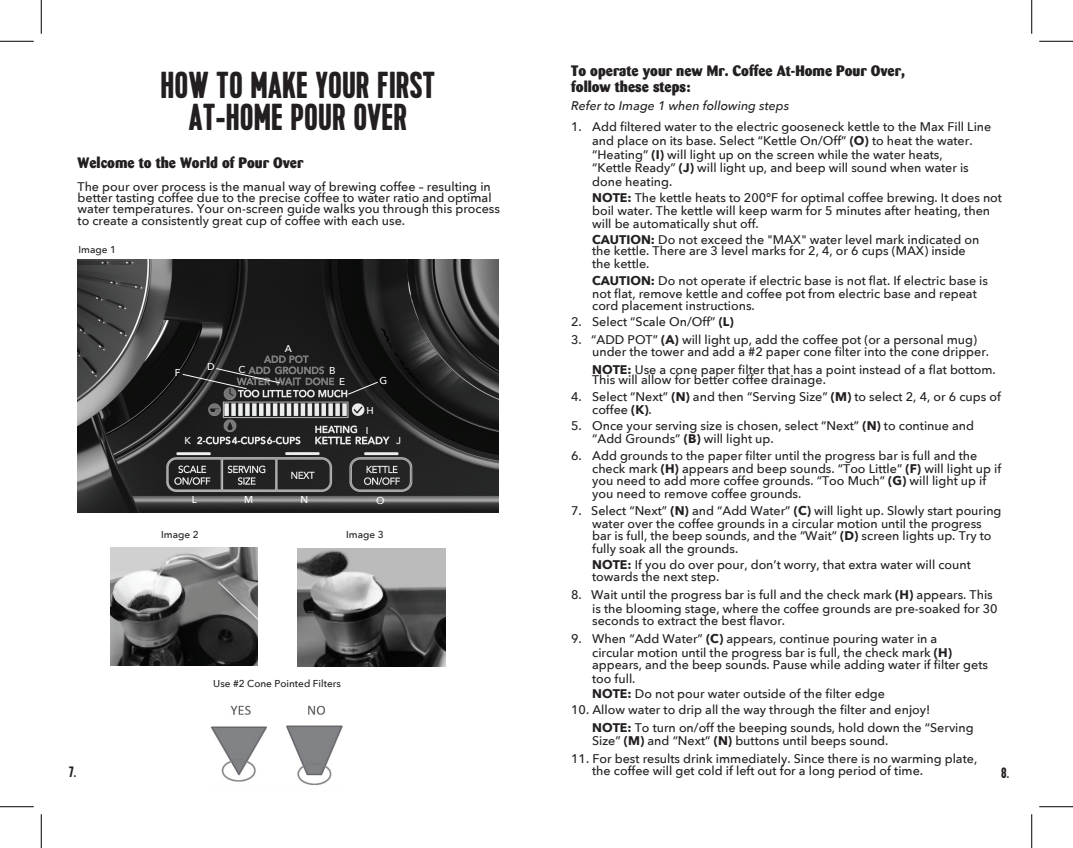
<style>
.page{position:relative;width:1073px;height:848px;background:#fff}
.page>*{position:absolute;margin:0;border:0;box-sizing:border-box;transform-origin:0 0}
.t1{font:700 37.5px/32.5px "Kapra";color:#231f20;text-align:center}
.t2{font:800 15px/16.2px "Barmeno";color:#231f20}
.t3{font:700 15px "Kapra";color:#231f20}
.t4{font:500 12.5px/12.5px "Avenir Next";color:#231f20}
.t5{font:italic 500 12.5px "Avenir Next";color:#231f20}
.t6{font:500 10px "Avenir Next";color:#231f20}
.t7{font:500 10px "Avenir Next";color:#fff}
.s1{font-weight:700}
</style>
<div class="page">
<img style="left:111px;top:548px;width:146px;height:117px">
<img style="left:297px;top:548px;width:148px;height:118px">
<img style="left:77px;top:259px;width:421px;height:254px">
<svg style="left:182px;top:368px;width:99px;height:21px;background:#3b3c3b"></svg>
<svg style="left:347px;top:381px;width:31px;height:14px"></svg>
<img style="left:210px;top:705px;width:133px;height:80px">
<hr style="left:0;top:41px;width:34px;height:1px;background:#000">
<hr style="left:1039px;top:41px;width:33px;height:1px;background:#000">
<hr style="left:0;top:806px;width:34px;height:1px;background:#000">
<hr style="left:1039px;top:806px;width:33px;height:1px;background:#000">
<hr style="left:41px;top:0;width:1px;height:34px;background:#000">
<hr style="left:41px;top:814px;width:1px;height:34px;background:#000">
<hr style="left:1031px;top:0;width:1px;height:34px;background:#000">
<hr style="left:1031px;top:814px;width:1px;height:34px;background:#000">
<p class="t2" style="left:571px;top:63px;width:335px">To operate your new Mr. Coffee At-Home Pour Over, follow these steps:</p>
<p class="t5" style="left:571px;top:95px;width:220px">Refer to Image 1 when following steps</p>
<p class="t4" style="left:592px;top:119px;width:401px;line-height:13.8px;text-indent:-21px">1. Add filtered water to the electric gooseneck kettle to the Max Fill Line and place on its base. Select “Kettle On/Off” <span class="s1">(O)</span> to heat the water. “Heating” <span class="s1">(I)</span> will light up on the screen while the water heats,<br>“Kettle Ready” <span class="s1">(J)</span> will light up, and beep will sound when water is done heating.</p>
<p class="t4" style="left:592px;top:191px;width:411px"><span class="s1">NOTE:</span> The kettle heats to 200°F for optimal coffee brewing. It does not boil water. The kettle will keep warm for 5 minutes after heating, then will be automatically shut off.</p>
<p class="t4" style="left:592px;top:233px;width:389px;line-height:11.2px"><span class="s1">CAUTION:</span> Do not exceed the "MAX" water level mark indicated on the kettle. There are 3 level marks for 2, 4, or 6 cups (MAX) inside</p>
<p class="t4" style="left:592px;top:254px;width:397px;line-height:17.5px">the kettle.<br><span class="s1">CAUTION:</span> Do not operate if electric base is not flat. If electric base is</p>
<p class="t4" style="left:592px;top:286px;width:386px">not flat, remove kettle and coffee pot from electric base and repeat cord placement instructions.</p>
<p class="t4" style="left:571px;top:315px;width:164px">2. Select “Scale On/Off” <span class="s1">(L)</span></p>
<p class="t4" style="left:592px;top:333px;width:398px;text-indent:-21px">3. “ADD POT” <span class="s1">(A)</span> will light up, add the coffee pot (or a personal mug) under the tower and add a #2 paper cone filter into the cone dripper.</p>
<p class="t4" style="left:592px;top:364px;width:405px;line-height:10px"><span class="s1">NOTE:</span> Use a cone paper filter that has a point instead of a flat bottom.<br>This will allow for better coffee drainage.</p>
<p class="t4" style="left:592px;top:390px;width:410px;text-indent:-21px">4. Select “Next” <span class="s1">(N)</span> and then “Serving Size” <span class="s1">(M)</span> to select 2, 4, or 6 cups of coffee <span class="s1">(K)</span>.</p>
<p class="t4" style="left:592px;top:419px;width:383px;text-indent:-21px">5. Once your serving size is chosen, select “Next” <span class="s1">(N)</span> to continue and “Add Grounds” <span class="s1">(B)</span> will light up.</p>
<p class="t4" style="left:592px;top:449px;width:410px;text-indent:-21px">6. Add grounds to the paper filter until the progress bar is full and the check mark <span class="s1">(H)</span> appears and beep sounds. “Too Little” <span class="s1">(F)</span> will light up if you need to add more coffee grounds. “Too Much” <span class="s1">(G)</span> will light up if you need to remove coffee grounds.</p>
<p class="t4" style="left:592px;top:504px;width:411px;text-indent:-21px">7. Select “Next” <span class="s1">(N)</span> and “Add Water” <span class="s1">(C)</span> will light up. Slowly start pouring water over the coffee grounds in a circular motion until the progress bar is full, the beep sounds, and the “Wait” <span class="s1">(D)</span> screen lights up. Try to fully soak all the grounds.</p>
<p class="t4" style="left:592px;top:558px;width:380px"><span class="s1">NOTE:</span> If you do over pour, don’t worry, that extra water will count towards the next step.</p>
<p class="t4" style="left:592px;top:587px;width:407px;line-height:13.8px;text-indent:-21px">8. Wait until the progress bar is full and the check mark <span class="s1">(H)</span> appears. This is the blooming stage, where the coffee grounds are pre-soaked for 30</p>
<p class="t4" style="left:592px;top:614px;width:194px">seconds to extract the best flavor.</p>
<p class="t4" style="left:592px;top:631px;width:361px;line-height:13.8px;text-indent:-21px">9. When “Add Water” <span class="s1">(C)</span> appears, continue pouring water in a circular motion until the progress bar is full, the check mark <span class="s1">(H)</span></p>
<p class="t4" style="left:592px;top:657px;width:397px;line-height:13.8px">appears, and the beep sounds. Pause while adding water if filter gets too full.</p>
<p class="t4" style="left:592px;top:686px;width:294px"><span class="s1">NOTE:</span> Do not pour water outside of the filter edge</p>
<p class="t4" style="left:592px;top:700px;width:383px;line-height:17.5px;text-indent:-21px">10. Allow water to drip all the way through the filter and enjoy!<br><span class="s1">NOTE:</span> To turn on/off the beeping sounds, hold down the “Serving</p>
<p class="t4" style="left:592px;top:734px;width:298px">Size” <span class="s1">(M)</span> and “Next” <span class="s1">(N)</span> buttons until beeps sound.</p>
<p class="t4" style="left:571px;top:751px;width:407px">11. For best results drink immediately. Since there is no warming plate,</p>
<h1 class="t1" style="left:161px;top:70px;width:276px">HOW TO MAKE YOUR FIRST<br>AT-HOME POUR OVER</h1>
<p class="t2" style="left:78px;top:155px;width:227px">Welcome to the World of Pour Over</p>
<p class="t4" style="left:78px;top:180px;width:424px;line-height:11.2px">The pour over process is the manual way of brewing coffee – resulting in better tasting coffee due to the precise coffee to water ratio and optimal water temperatures. Your on-screen guide walks you through this process to create a consistently great cup of coffee with each use.</p>
<p class="t6" style="left:79px;top:241px;width:39px">Image 1</p>
<p class="t7" style="left:285px;top:340px;width:9px">A</p>
<p class="t7" style="left:207px;top:358px;width:9px">D</p>
<p class="t7" style="left:238px;top:361px;width:9px">C</p>
<p class="t7" style="left:329px;top:362px;width:8px">B</p>
<p class="t7" style="left:175px;top:363px;width:7px">F</p>
<p class="t7" style="left:379px;top:371px;width:9px">G</p>
<p class="t7" style="left:339px;top:373px;width:8px">E</p>
<p class="t7" style="left:366px;top:401px;width:9px">H</p>
<p class="t7" style="left:366px;top:422px;width:4px">I</p>
<p class="t7" style="left:185px;top:431px;width:8px">K</p>
<p class="t7" style="left:396px;top:432px;width:6px">J</p>
<p class="t7" style="left:192px;top:491px;width:7px">L</p>
<p class="t7" style="left:244px;top:491px;width:11px">M</p>
<p class="t7" style="left:300px;top:491px;width:9px">N</p>
<p class="t7" style="left:376px;top:492px;width:10px">O</p>
<p class="t6" style="left:161px;top:526px;width:39px">Image 2</p>
<p class="t6" style="left:346px;top:526px;width:39px">Image 3</p>
<p class="t6" style="left:213px;top:675px;width:129px">Use #2 Cone Pointed Filters</p>
<p class="t3" style="left:69px;top:763px;width:9px">7.</p>
<p class="t4" style="left:592px;top:764px;width:332px">the coffee will get cold if left out for a long period of time.</p>
<p class="t3" style="left:1001px;top:764px;width:9px">8.</p>
</div>
